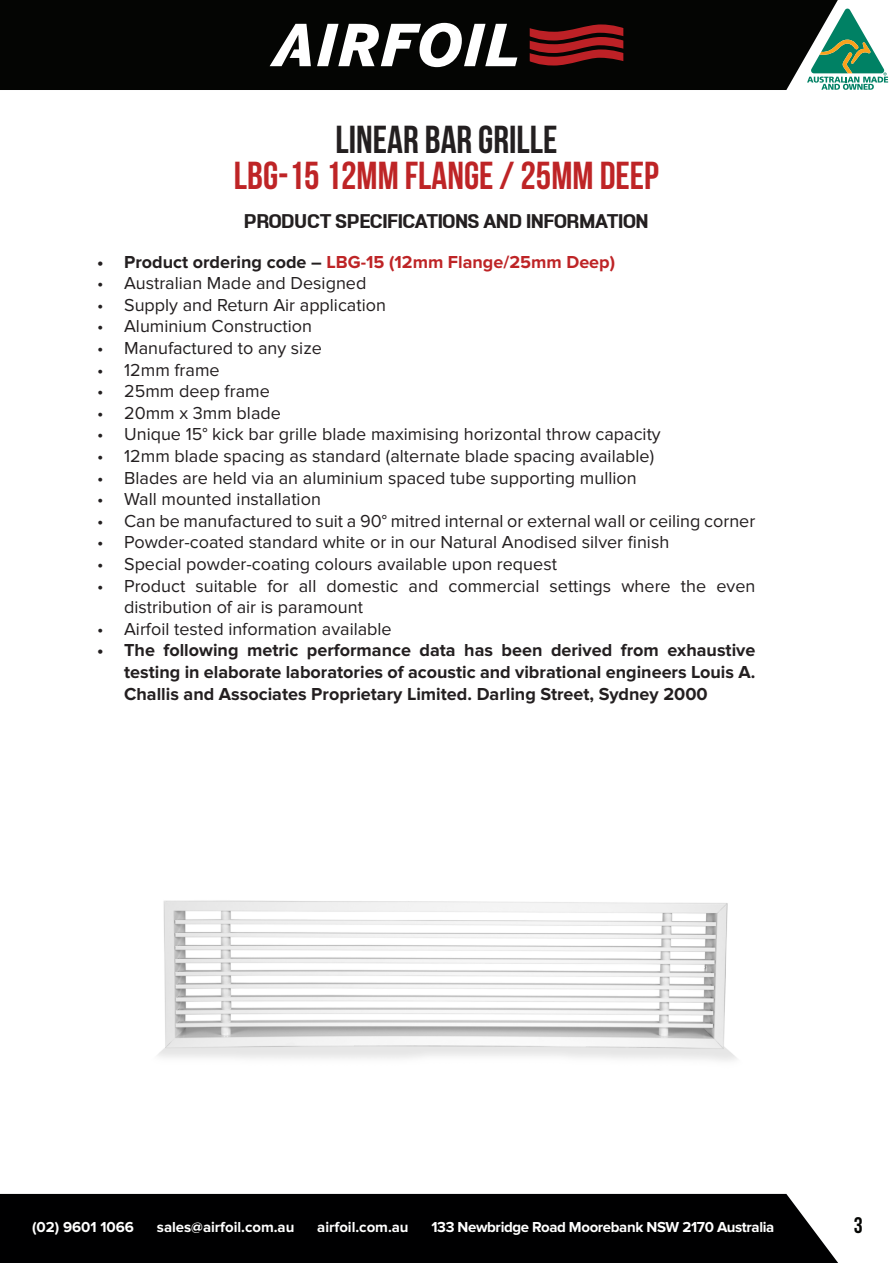
<style>
.page{position:relative;width:893px;height:1263px;background:#fff}
.page>*{position:absolute;margin:0;border:0;box-sizing:border-box;transform-origin:0 0}
.t1{font:700 39px "Bebas Neue";color:#be2426}
.t2{font:700 39px "Bebas Neue";color:#231f20}
.t3{font:700 24px "LT Emphasis";color:#231f20}
.t4{font:700 22.5px "Bebas Neue";color:#040503}
.t5{font:18px/21.6px "Proxima Nova";color:#231f20}
.t6{font:700 18px/21.6px "Proxima Nova";color:#231f20;text-align:justify}
.t7{font:700 18px "Proxima Nova";color:#be2426}
.t8{font:700 15px "Proxima Nova";color:#fff}
.t9{font:700 15px "Proxima Nova";letter-spacing:-.025em;color:#fff}
.s1{color:#231f20}
</style>
<div class="page">
<svg style="left:838px;top:8px;width:51px;height:82px"></svg>
<div style="left:0;top:0;width:838px;height:90px;background:#040503"></div>
<svg style="left:317px;top:23px;width:200px;height:44px"></svg>
<svg style="left:270px;top:24px;width:41px;height:42px"></svg>
<svg style="left:530px;top:24px;width:93px;height:42px"></svg>
<div style="left:0;top:1194px;width:838px;height:69px;background:#000001"></div>
<img style="left:157px;top:900px;width:580px;height:161px">
<p class="t2" style="left:336px;top:118px;width:223px">LINEAR BAR GRILLE</p>
<p class="t1" style="left:234px;top:154px;width:426px">LBG-15 12MM FLANGE / 25MM DEEP</p>
<p class="t3" style="left:244px;top:209px;width:406px">PRODUCT SPECIFICATIONS AND INFORMATION</p>
<p class="t7" style="left:97px;top:251px;width:519px"><span class="s1">• Product ordering code –</span> LBG-15 (12mm Flange/25mm Deep)</p>
<p class="t5" style="left:97px;top:273px;width:271px">• Australian Made and Designed</p>
<p class="t5" style="left:97px;top:294px;width:290px">• Supply and Return Air application</p>
<p class="t5" style="left:97px;top:316px;width:216px">• Aluminium Construction</p>
<p class="t5" style="left:97px;top:337px;width:226px">• Manufactured to any size</p>
<p class="t5" style="left:97px;top:359px;width:124px">• 12mm frame</p>
<p class="t5" style="left:97px;top:381px;width:174px">• 25mm deep frame</p>
<p class="t5" style="left:97px;top:402px;width:185px">• 20mm x 3mm blade</p>
<p class="t5" style="left:97px;top:424px;width:565px">• Unique 15° kick bar grille blade maximising horizontal throw capacity</p>
<p class="t5" style="left:97px;top:445px;width:559px">• 12mm blade spacing as standard (alternate blade spacing available)</p>
<p class="t5" style="left:97px;top:467px;width:541px">• Blades are held via an aluminium spaced tube supporting mullion</p>
<p class="t5" style="left:97px;top:489px;width:225px">• Wall mounted installation</p>
<p class="t5" style="left:97px;top:510px;width:660px">• Can be manufactured to suit a 90° mitred internal or external wall or ceiling corner</p>
<p class="t5" style="left:97px;top:532px;width:574px">• Powder-coated standard white or in our Natural Anodised silver finish</p>
<p class="t5" style="left:97px;top:553px;width:461px">• Special powder-coating colours available upon request</p>
<p class="t5" style="left:124px;top:575px;width:633px;text-indent:-27px">• Product suitable for all domestic and commercial settings where the even distribution of air is paramount</p>
<p class="t5" style="left:97px;top:618px;width:296px">• Airfoil tested information available</p>
<p class="t6" style="left:124px;top:640px;width:633px;text-indent:-27px">• The following metric performance data has been derived from exhaustive testing in elaborate laboratories of acoustic and vibrational engineers Louis A.<br>Challis and Associates Proprietary Limited. Darling Street, Sydney 2000</p>
<p class="t8" style="left:32px;top:1218px;width:103px">(02) 9601 1066</p>
<p class="t8" style="left:157px;top:1218px;width:139px">sales@airfoil.com.au</p>
<p class="t8" style="left:317px;top:1218px;width:93px">airfoil.com.au</p>
<p class="t9" style="left:431px;top:1218px;width:344px">133 Newbridge Road Moorebank NSW 2170 Australia</p>
<p class="t4" style="left:854px;top:1213px;width:10px">3</p>
</div>
